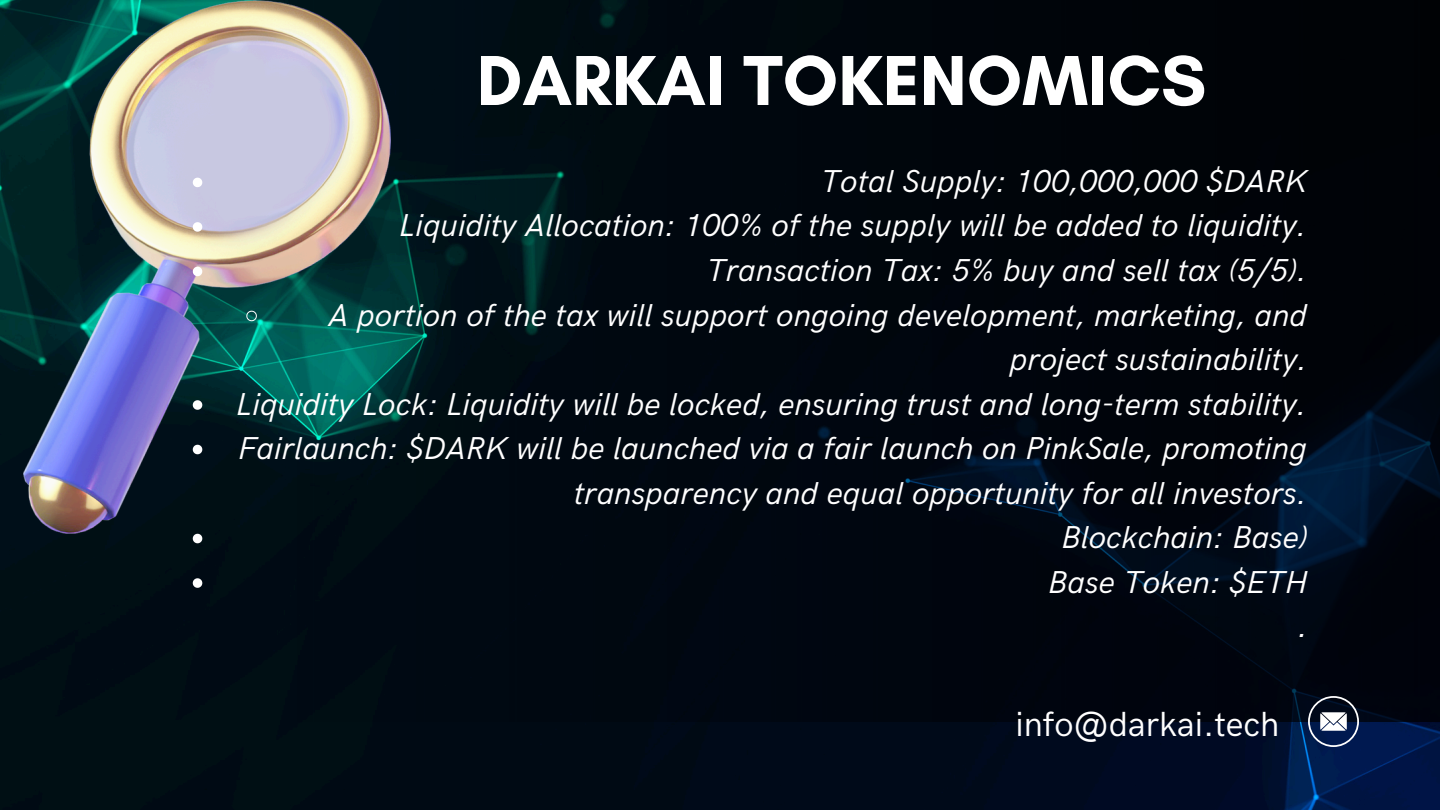
<style>
.page{position:relative;width:1440px;height:810px;background:#fff}
.page>*{position:absolute;margin:0;border:0;box-sizing:border-box;transform-origin:0 0}
.t1{font:700 72px "Glacial Indifference";color:#fff}
.t2{font:35px "HK Grotesk";color:#fff}
.t3{font:italic 31.8px/44.5px "HK Grotesk";color:#fff;text-align:right}
</style>
<div class="page">
<img style="left:0;top:0;width:1440px;height:810px">
<img style="left:297px;top:0;width:1143px;height:722px">
<img style="left:24px;top:0;width:367px;height:534px">
<svg style="left:1308px;top:696px;width:51px;height:51px"></svg>
<svg style="left:193px;top:178px;width:9px;height:9px"></svg>
<svg style="left:193px;top:222px;width:9px;height:10px"></svg>
<svg style="left:193px;top:267px;width:9px;height:9px"></svg>
<svg style="left:246px;top:310px;width:11px;height:12px"></svg>
<svg style="left:193px;top:400px;width:9px;height:10px"></svg>
<svg style="left:193px;top:445px;width:9px;height:9px"></svg>
<svg style="left:193px;top:534px;width:9px;height:9px"></svg>
<svg style="left:193px;top:578px;width:9px;height:10px"></svg>
<p class="t1" style="left:477px;top:37px;width:731px">DARKAI TOKENOMICS</p>
<h1 class="t3" style="left:821px;top:160px;width:488px">Total Supply: 100,000,000 $DARK</h1>
<p class="t3" style="left:399px;top:205px;width:909px">Liquidity Allocation: 100% of the supply will be added to liquidity.</p>
<p class="t3" style="left:707px;top:249px;width:602px">Transaction Tax: 5% buy and sell tax (5/5).</p>
<p class="t3" style="left:328px;top:294px;width:981px">A portion of the tax will support ongoing development, marketing, and project sustainability.</p>
<p class="t3" style="left:236px;top:383px;width:1072px">Liquidity Lock: Liquidity will be locked, ensuring trust and long-term stability.</p>
<p class="t3" style="left:238px;top:427px;width:1071px">Fairlaunch: $DARK will be launched via a fair launch on PinkSale, promoting transparency and equal opportunity for all investors.</p>
<p class="t3" style="left:1061px;top:516px;width:248px">Blockchain: Base)</p>
<p class="t3" style="left:1048px;top:561px;width:261px">Base Token: $ETH</p>
<p class="t3" style="left:1298px;top:605px;width:12px">.</p>
<p class="t2" style="left:1015px;top:704px;width:265px">info@darkai.tech</p>
</div>
